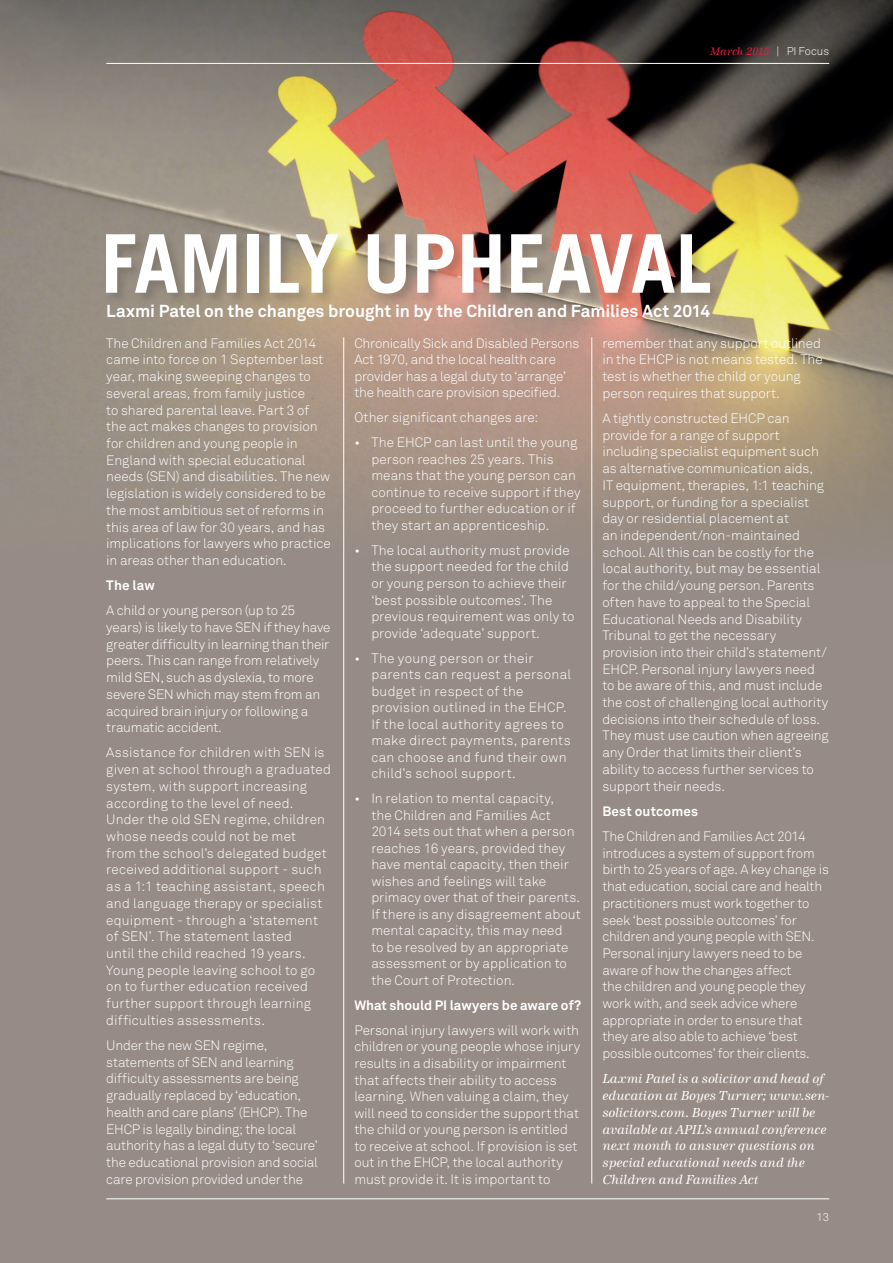
<style>
.page{position:relative;width:893px;height:1263px;background:#fff}
.page>*{position:absolute;margin:0;border:0;box-sizing:border-box;transform-origin:0 0}
.t1{font:700 81px "Trade Gothic";color:#fff}
.t2{font:700 17.1px "Akkurat";color:#fff}
.t3{font:300 13.5px/16.6px "Akkurat";letter-spacing:-.005em;color:#fff}
.t4{font:300 13.5px/16.6px "Akkurat";letter-spacing:.015em;color:#fff}
.t5{font:italic 13.5px/16.6px "URW Antiqua";letter-spacing:.005em;color:#fff}
.t6{font:300 13.5px/16.5px "Akkurat";letter-spacing:.025em;color:#fff}
.t7{font:700 13.5px "Akkurat";letter-spacing:.005em;color:#fff}
.t8{font:italic 11.25px "URW Antiqua";color:#ed1845}
.t9{font:300 11.25px "Akkurat";color:#fff}
.s1{font-family:"Akkurat";font-weight:300;font-style:normal;color:#fff}
</style>
<div class="page">
<div style="left:0;top:102px;width:893px;height:1161px;background:#978c85"></div>
<img style="left:0;top:0;width:893px;height:566px">
<hr style="left:343px;top:337px;width:1px;height:846px;background:#fff">
<hr style="left:591px;top:337px;width:1px;height:846px;background:#fff">
<div style="left:104px;top:232px;width:620px;height:75px;background:#231f20;opacity:.2"></div>
<hr style="left:106px;top:63px;width:723px;height:1px;background:#fff">
<hr style="left:106px;top:1198px;width:723px;height:1px;background:#fff">
<p class="t8" style="left:710px;top:46px;width:121px">March 2015 <span class="s1">| PI Focus</span></p>
<p class="t1" style="left:101px;top:214px;width:612px">FAMILY UPHEAVAL</p>
<p class="t2" style="left:106px;top:300px;width:605px">Laxmi Patel on the changes brought in by the Children and Families Act 2014</p>
<p class="t3" style="left:106px;top:335px;width:226px">The Children and Families Act 2014 came into force on 1 September last year, making sweeping changes to several areas, from family justice<br>to shared parental leave. Part 3 of the act makes changes to provision for children and young people in England with special educational needs (SEN) and disabilities. The new legislation is widely considered to be the most ambitious set of reforms in this area of law for 30 years, and has implications for lawyers who practice in areas other than education.</p>
<p class="t7" style="left:106px;top:577px;width:50px">The law</p>
<p class="t3" style="left:106px;top:602px;width:226px">A child or young person (up to 25 years) is likely to have SEN if they have greater difficulty in learning than their peers. This can range from relatively mild SEN, such as dyslexia, to more severe SEN which may stem from an acquired brain injury or following a traumatic accident.</p>
<p class="t4" style="left:106px;top:745px;width:226px">Assistance for children with SEN is given at school through a graduated system, with support increasing according to the level of need.<br>Under the old SEN regime, children whose needs could not be met<br>from the school’s delegated budget received additional support - such as a 1:1 teaching assistant, speech and language therapy or specialist equipment - through a ‘statement of SEN’. The statement lasted<br>until the child reached 19 years.<br>Young people leaving school to go on to further education received further support through learning difficulties assessments.</p>
<p class="t3" style="left:106px;top:1037px;width:213px">Under the new SEN regime, statements of SEN and learning difficulty assessments are being gradually replaced by ‘education, health and care plans’ (EHCP). The EHCP is legally binding; the local authority has a legal duty to ‘secure’ the educational provision and social care provision provided under the</p>
<p class="t3" style="left:354px;top:335px;width:226px">Chronically Sick and Disabled Persons Act 1970, and the local health care provider has a legal duty to ‘arrange’ the health care provision specified.</p>
<p class="t3" style="left:354px;top:409px;width:186px">Other significant changes are:</p>
<p class="t3" style="left:371px;top:435px;width:211px;text-indent:-17px">• The EHCP can last until the young person reaches 25 years. This means that the young person can continue to receive support if they proceed to further education or if they start an apprenticeship.</p>
<p class="t3" style="left:371px;top:542px;width:205px;text-indent:-17px">• The local authority must provide the support needed for the child or young person to achieve their ‘best possible outcomes’. The previous requirement was only to provide ‘adequate’ support.</p>
<p class="t6" style="left:371px;top:650px;width:201px;text-indent:-17px">• The young person or their parents can request a personal budget in respect of the provision outlined in the EHCP.<br>If the local authority agrees to make direct payments, parents can choose and fund their own child’s school support.</p>
<p class="t3" style="left:371px;top:790px;width:211px;text-indent:-17px">• In relation to mental capacity,<br>the Children and Families Act<br>2014 sets out that when a person reaches 16 years, provided they have mental capacity, then their wishes and feelings will take primacy over that of their parents.<br>If there is any disagreement about mental capacity, this may need<br>to be resolved by an appropriate assessment or by application to the Court of Protection.</p>
<p class="t7" style="left:354px;top:997px;width:228px">What should PI lawyers be aware of?</p>
<p class="t3" style="left:354px;top:1022px;width:227px">Personal injury lawyers will work with children or young people whose injury results in a disability or impairment that affects their ability to access learning. When valuing a claim, they will need to consider the support that the child or young person is entitled to receive at school. If provision is set out in the EHCP, the local authority must provide it. It is important to</p>
<p class="t3" style="left:602px;top:335px;width:222px">remember that any support outlined in the EHCP is not means tested. The test is whether the child or young person requires that support.</p>
<p class="t3" style="left:602px;top:410px;width:228px">A tightly constructed EHCP can provide for a range of support including specialist equipment such as alternative communication aids,<br>IT equipment, therapies, 1:1 teaching support, or funding for a specialist day or residential placement at<br>an independent/non-maintained school. All this can be costly for the local authority, but may be essential for the child/young person. Parents often have to appeal to the Special Educational Needs and Disability Tribunal to get the necessary provision into their child’s statement/ EHCP. Personal injury lawyers need to be aware of this, and must include the cost of challenging local authority decisions into their schedule of loss.<br>They must use caution when agreeing any Order that limits their client’s ability to access further services to support their needs.</p>
<p class="t7" style="left:602px;top:802px;width:97px">Best outcomes</p>
<p class="t3" style="left:602px;top:828px;width:228px">The Children and Families Act 2014 introduces a system of support from birth to 25 years of age. A key change is that education, social care and health practitioners must work together to seek ‘best possible outcomes’ for children and young people with SEN.<br>Personal injury lawyers need to be aware of how the changes affect<br>the children and young people they work with, and seek advice where appropriate in order to ensure that they are also able to achieve ‘best possible outcomes’ for their clients.</p>
<p class="t5" style="left:602px;top:1071px;width:228px">Laxmi Patel is a solicitor and head of education at Boyes Turner; www.sen&shy;solicitors.com. Boyes Turner will be available at APIL’s annual conference next month to answer questions on special educational needs and the Children and Families Act</p>
<p class="t9" style="left:816px;top:1210px;width:14px">13</p>
</div>
